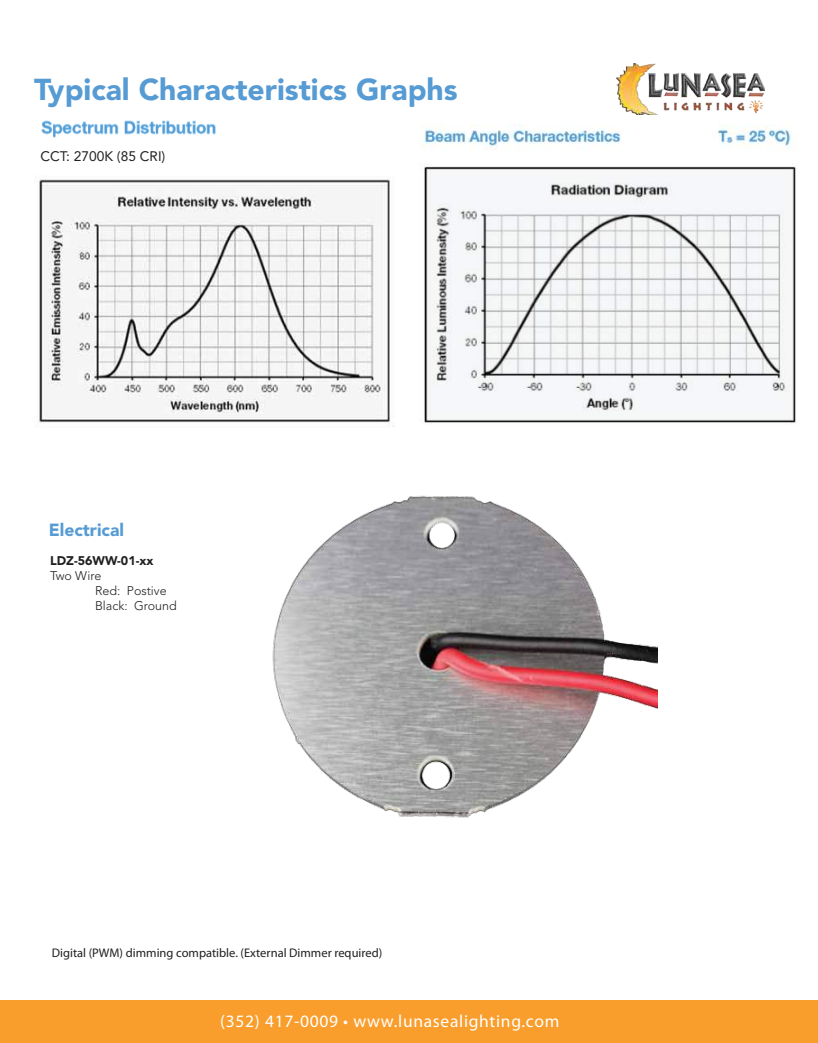
<style>
.page{position:relative;width:818px;height:1043px;background:#fff}
.page>*{position:absolute;margin:0;border:0;box-sizing:border-box;transform-origin:0 0}
.t1{font:900 30px "Avenir LT Std";color:#569bd3}
.t2{font:600 17.5px "Raleway";letter-spacing:.04em;color:#fff}
.t3{font:900 17.5px "Avenir LT Std";color:#569bd3}
.t4{font:13.75px "Avenir LT Std";color:#221f20}
.t5{font:12.5px "Myriad Pro";color:#221f20}
.t6{font:300 12.5px/15px "Avenir LT Std";color:#221f20}
.t7{font:900 12.5px "Avenir LT Std";color:#221f20}
</style>
<div class="page">
<div style="left:0;top:1000px;width:818px;height:42px;background:#f99e2c"></div>
<img style="left:616px;top:63px;width:148px;height:52px">
<img style="left:41px;top:120px;width:175px;height:18px">
<img style="left:419px;top:125px;width:377px;height:299px">
<img style="left:39px;top:179px;width:355px;height:248px">
<img style="left:272px;top:495px;width:385px;height:323px">
<h1 class="t1" style="left:34px;top:77px;width:425px">Typical Characteristics Graphs</h1>
<p class="t4" style="left:40px;top:148px;width:126px">CCT: 2700K (85 CRI)</p>
<h2 class="t3" style="left:49px;top:522px;width:77px">Electrical</h2>
<p class="t7" style="left:50px;top:555px;width:105px">LDZ-56WW-01-xx</p>
<p class="t6" style="left:95px;top:568px;width:83px;text-indent:-45px">Two Wire<br>Red: Postive<br>Black: Ground</p>
<p class="t5" style="left:52px;top:947px;width:332px">Digital (PWM) dimming compatible. (External Dimmer required)</p>
<h2 class="t2" style="left:220px;top:1010px;width:340px">(352) 417-0009 • www.lunasealighting.com</h2>
</div>
